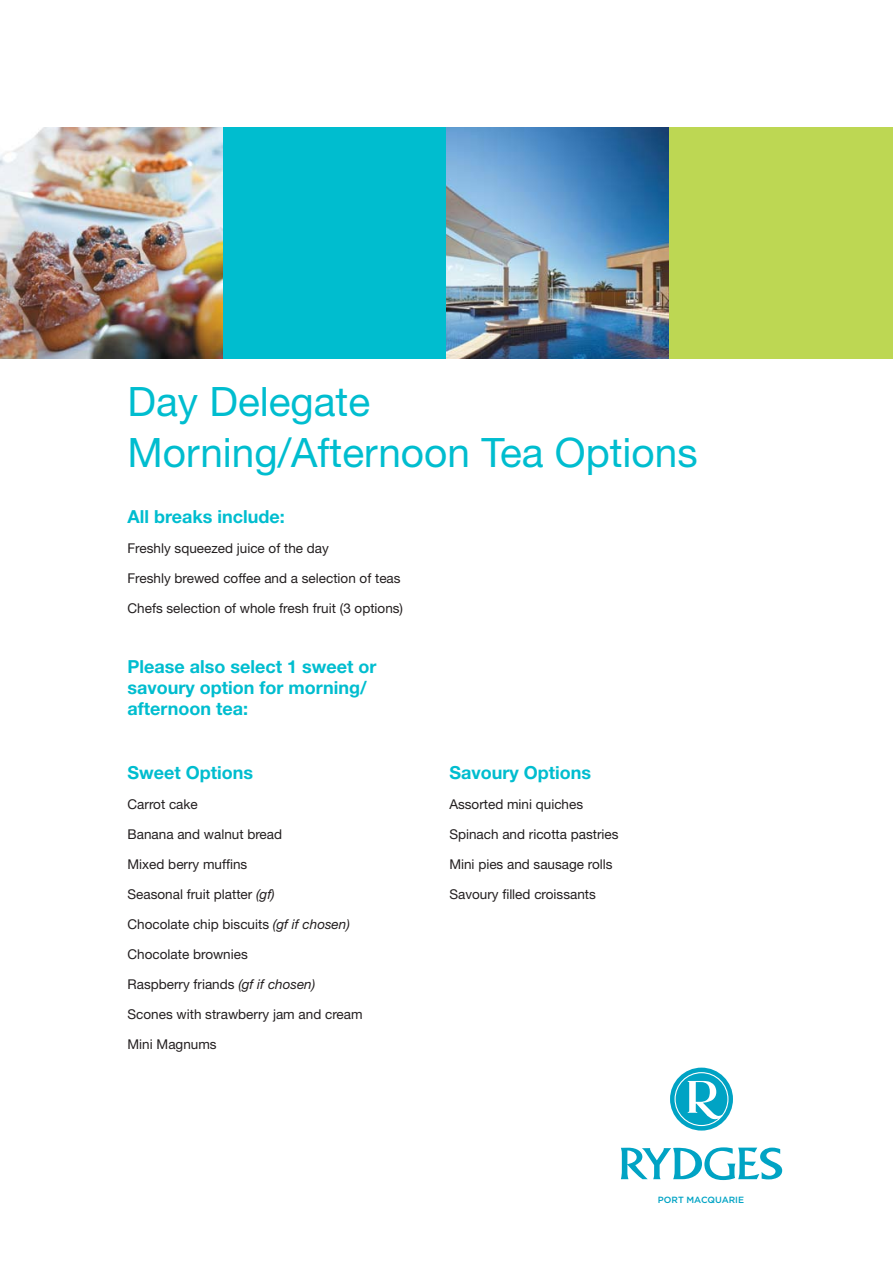
<style>
.page{position:relative;width:893px;height:1263px;background:#fff}
.page>*{position:absolute;margin:0;border:0;box-sizing:border-box;transform-origin:0 0}
.t1{font:40.5px/50.7px "Helvetica Neue";color:#00bdcf}
.t2{font:700 18px/21px "Helvetica Neue";color:#00bdcf}
.t3{font:13.5px "Helvetica Neue";color:#231f20}
.t4{font:500 9px "Gotham";color:#00a3c4}
.s1{font-style:italic}
</style>
<div class="page">
<img style="left:0;top:127px;width:223px;height:232px">
<div style="left:223px;top:127px;width:224px;height:232px;background:#00bdcf"></div>
<img style="left:446px;top:127px;width:223px;height:232px">
<div style="left:669px;top:127px;width:224px;height:232px;background:#bdd753"></div>
<svg style="left:670px;top:1067px;width:63px;height:63px"></svg>
<svg style="left:621px;top:1147px;width:161px;height:33px"></svg>
<h1 class="t1" style="left:128px;top:380px;width:572px">Day Delegate<br>Morning/Afternoon Tea Options</h1>
<h2 class="t2" style="left:128px;top:508px;width:159px">All breaks include:</h2>
<p class="t3" style="left:128px;top:544px;width:203px">Freshly squeezed juice of the day</p>
<p class="t3" style="left:128px;top:574px;width:275px">Freshly brewed coffee and a selection of teas</p>
<p class="t3" style="left:128px;top:604px;width:277px">Chefs selection of whole fresh fruit (3 options)</p>
<h2 class="t2" style="left:128px;top:658px;width:250px">Please also select 1 sweet or savoury option for morning/ afternoon tea:</h2>
<h2 class="t2" style="left:128px;top:764px;width:127px">Sweet Options</h2>
<p class="t3" style="left:128px;top:800px;width:72px">Carrot cake</p>
<p class="t3" style="left:128px;top:830px;width:156px">Banana and walnut bread</p>
<p class="t3" style="left:128px;top:860px;width:121px">Mixed berry muffins</p>
<p class="t3" style="left:128px;top:890px;width:149px">Seasonal fruit platter <span class="s1">(gf)</span></p>
<p class="t3" style="left:128px;top:920px;width:224px">Chocolate chip biscuits <span class="s1">(gf if chosen)</span></p>
<p class="t3" style="left:128px;top:950px;width:122px">Chocolate brownies</p>
<p class="t3" style="left:128px;top:980px;width:189px">Raspberry friands <span class="s1">(gf if chosen)</span></p>
<p class="t3" style="left:128px;top:1010px;width:237px">Scones with strawberry jam and cream</p>
<p class="t3" style="left:128px;top:1040px;width:91px">Mini Magnums</p>
<h2 class="t2" style="left:449px;top:764px;width:143px">Savoury Options</h2>
<p class="t3" style="left:449px;top:800px;width:135px">Assorted mini quiches</p>
<p class="t3" style="left:449px;top:830px;width:171px">Spinach and ricotta pastries</p>
<p class="t3" style="left:449px;top:860px;width:165px">Mini pies and sausage rolls</p>
<p class="t3" style="left:449px;top:890px;width:148px">Savoury filled croissants</p>
<p class="t4" style="left:658px;top:1196px;width:88px">PORT MACQUARIE</p>
</div>
